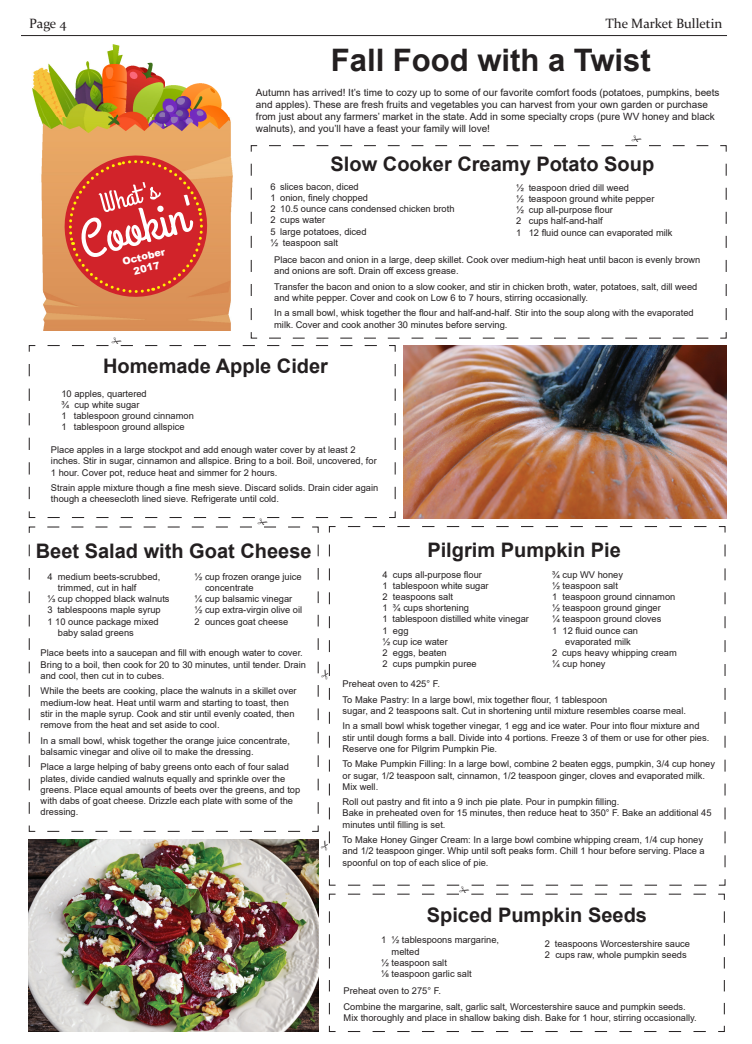
<style>
.page{position:relative;width:752px;height:1044px;background:#fff}
.page>*{position:absolute;margin:0;border:0;box-sizing:border-box;transform-origin:0 0}
.t1{font:700 31px "Arial";color:#231f20}
.t2{font:700 20px "Arial";color:#231f20}
.t3{font:13.5px "Constantia";color:#231f20}
.t4{font:10px/12px "Arial";color:#231f20}
.t5{font:900 10px "Arial";color:#fff}
.t6{font:9.3px/11.2px "Arial";color:#231f20}
</style>
<div class="page">
<hr style="left:21px;top:35px;width:706px;height:1px;background:#231f20">
<img style="left:40px;top:117px;width:193px;height:213px">
<img style="left:32px;top:45px;width:133px;height:72px">
<img style="left:165px;top:83px;width:64px;height:34px">
<svg style="left:29px;top:345px;width:367px;height:173px"></svg>
<svg style="left:328px;top:893px;width:397px;height:139px"></svg>
<svg style="left:29px;top:526px;width:290px;height:306px"></svg>
<svg style="left:57px;top:148px;width:158px;height:157px;background:#db624b"></svg>
<img style="left:29px;top:840px;width:289px;height:191px">
<img style="left:404px;top:345px;width:322px;height:173px">
<svg style="left:250px;top:145px;width:476px;height:194px"></svg>
<svg style="left:263px;top:145px;width:445px;height:1px"></svg>
<svg style="left:41px;top:337px;width:673px;height:9px"></svg>
<svg style="left:342px;top:885px;width:370px;height:10px"></svg>
<svg style="left:41px;top:517px;width:665px;height:11px"></svg>
<svg style="left:318px;top:539px;width:12px;height:334px"></svg>
<p class="t3" style="left:29px;top:15px;width:39px">Page 4</p>
<p class="t3" style="left:605px;top:15px;width:118px">The Market Bulletin</p>
<p class="t1" style="left:331px;top:39px;width:321px">Fall Food with a Twist</p>
<p class="t4" style="left:256px;top:86px;width:465px">Autumn has arrived! It’s time to cozy up to some of our favorite comfort foods (potatoes, pumpkins, beets and apples). These are fresh fruits and vegetables you can harvest from your own garden or purchase from just about any farmers’ market in the state. Add in some specialty crops (pure WV honey and black walnuts), and you’ll have a feast your family will love!</p>
<p class="t5" style="left:121px;top:255px;width:45px;rotate:-14deg">October</p>
<p class="t5" style="left:132px;top:264px;width:28px;rotate:-14deg">2017</p>
<p class="t2" style="left:330px;top:150px;width:325px">Slow Cooker Creamy Potato Soup</p>
<p class="t6" style="left:270px;top:181px;width:90px">6 slices bacon, diced</p>
<p class="t6" style="left:270px;top:192px;width:99px">1 onion, finely chopped</p>
<p class="t6" style="left:270px;top:203px;width:186px">2 10.5 ounce cans condensed chicken broth</p>
<p class="t6" style="left:270px;top:215px;width:56px">2 cups water</p>
<p class="t6" style="left:270px;top:226px;width:98px">5 large potatoes, diced</p>
<p class="t6" style="left:270px;top:237px;width:69px">½ teaspoon salt</p>
<p class="t6" style="left:516px;top:182px;width:114px">½ teaspoon dried dill weed</p>
<p class="t6" style="left:516px;top:193px;width:140px">½ teaspoon ground white pepper</p>
<p class="t6" style="left:516px;top:204px;width:98px">½ cup all-purpose flour</p>
<p class="t6" style="left:516px;top:216px;width:88px">2 cups half-and-half</p>
<p class="t6" style="left:516px;top:227px;width:158px">1 12 fluid ounce can evaporated milk</p>
<p class="t6" style="left:274px;top:254px;width:427px">Place bacon and onion in a large, deep skillet. Cook over medium-high heat until bacon is evenly brown and onions are soft. Drain off excess grease.</p>
<p class="t6" style="left:274px;top:281px;width:425px">Transfer the bacon and onion to a slow cooker, and stir in chicken broth, water, potatoes, salt, dill weed and white pepper. Cover and cook on Low 6 to 7 hours, stirring occasionally.</p>
<p class="t6" style="left:274px;top:307px;width:421px">In a small bowl, whisk together the flour and half-and-half. Stir into the soup along with the evaporated milk. Cover and cook another 30 minutes before serving.</p>
<p class="t2" style="left:103px;top:352px;width:226px">Homemade Apple Cider</p>
<p class="t6" style="left:61px;top:388px;width:87px">10 apples, quartered</p>
<p class="t6" style="left:61px;top:399px;width:80px">¾ cup white sugar</p>
<p class="t6" style="left:61px;top:410px;width:134px">1 tablespoon ground cinnamon</p>
<p class="t6" style="left:61px;top:421px;width:125px">1 tablespoon ground allspice</p>
<p class="t6" style="left:51px;top:444px;width:327px">Place apples in a large stockpot and add enough water cover by at least 2 inches. Stir in sugar, cinnamon and allspice. Bring to a boil. Boil, uncovered, for<br>1 hour. Cover pot, reduce heat and simmer for 2 hours.</p>
<p class="t6" style="left:51px;top:482px;width:329px">Strain apple mixture though a fine mesh sieve. Discard solids. Drain cider again though a cheesecloth lined sieve. Refrigerate until cold.</p>
<p class="t2" style="left:36px;top:537px;width:277px">Beet Salad with Goat Cheese</p>
<p class="t6" style="left:195px;top:571px;width:109px">½ cup frozen orange juice</p>
<p class="t6" style="left:205px;top:582px;width:50px">concentrate</p>
<p class="t6" style="left:195px;top:593px;width:99px">¼ cup balsamic vinegar</p>
<p class="t6" style="left:195px;top:604px;width:109px">½ cup extra-virgin olive oil</p>
<p class="t6" style="left:195px;top:616px;width:95px">2 ounces goat cheese</p>
<p class="t6" style="left:48px;top:571px;width:114px">4 medium beets-scrubbed,</p>
<p class="t6" style="left:58px;top:582px;width:80px">trimmed, cut in half</p>
<p class="t6" style="left:48px;top:593px;width:123px">⅓ cup chopped black walnuts</p>
<p class="t6" style="left:48px;top:604px;width:115px">3 tablespoons maple syrup</p>
<p class="t6" style="left:48px;top:616px;width:113px">1 10 ounce package mixed</p>
<p class="t6" style="left:58px;top:627px;width:77px">baby salad greens</p>
<p class="t6" style="left:41px;top:648px;width:267px">Place beets into a saucepan and fill with enough water to cover.<br>Bring to a boil, then cook for 20 to 30 minutes, until tender. Drain and cool, then cut in to cubes.</p>
<p class="t6" style="left:41px;top:686px;width:257px">While the beets are cooking, place the walnuts in a skillet over medium-low heat. Heat until warm and starting to toast, then stir in the maple syrup. Cook and stir until evenly coated, then remove from the heat and set aside to cool.</p>
<p class="t6" style="left:41px;top:735px;width:251px">In a small bowl, whisk together the orange juice concentrate, balsamic vinegar and olive oil to make the dressing.</p>
<p class="t6" style="left:41px;top:761px;width:261px">Place a large helping of baby greens onto each of four salad plates, divide candied walnuts equally and sprinkle over the greens. Place equal amounts of beets over the greens, and top with dabs of goat cheese. Drizzle each plate with some of the dressing.</p>
<p class="t2" style="left:427px;top:536px;width:195px">Pilgrim Pumpkin Pie</p>
<p class="t6" style="left:552px;top:569px;width:72px">¾ cup WV honey</p>
<p class="t6" style="left:552px;top:580px;width:67px">½ teaspoon salt</p>
<p class="t6" style="left:552px;top:591px;width:125px">1 teaspoon ground cinnamon</p>
<p class="t6" style="left:552px;top:602px;width:110px">½ teaspoon ground ginger</p>
<p class="t6" style="left:552px;top:613px;width:111px">¼ teaspoon ground cloves</p>
<p class="t6" style="left:565px;top:625px;width:74px;text-indent:-13px">1 12 fluid ounce can evaporated milk</p>
<p class="t6" style="left:552px;top:647px;width:126px">2 cups heavy whipping cream</p>
<p class="t6" style="left:552px;top:658px;width:55px">¼ cup honey</p>
<p class="t6" style="left:342px;top:678px;width:99px">Preheat oven to 425° F.</p>
<p class="t6" style="left:342px;top:694px;width:266px">To Make Pastry: In a large bowl, mix together flour, 1 tablespoon</p>
<p class="t6" style="left:342px;top:705px;width:345px">sugar, and 2 teaspoons salt. Cut in shortening until mixture resembles coarse meal.</p>
<p class="t6" style="left:342px;top:720px;width:368px">In a small bowl whisk together vinegar, 1 egg and ice water. Pour into flour mixture and stir until dough forms a ball. Divide into 4 portions. Freeze 3 of them or use for other pies.<br>Reserve one for Pilgrim Pumpkin Pie.</p>
<p class="t6" style="left:342px;top:758px;width:374px">To Make Pumpkin Filling: In a large bowl, combine 2 beaten eggs, pumpkin, 3/4 cup honey or sugar, 1/2 teaspoon salt, cinnamon, 1/2 teaspoon ginger, cloves and evaporated milk.<br>Mix well.</p>
<p class="t6" style="left:342px;top:796px;width:278px">Roll out pastry and fit into a 9 inch pie plate. Pour in pumpkin filling.</p>
<p class="t6" style="left:342px;top:808px;width:370px">Bake in preheated oven for 15 minutes, then reduce heat to 350° F. Bake an additional 45 minutes until filling is set.</p>
<p class="t6" style="left:342px;top:834px;width:363px">To Make Honey Ginger Cream: In a large bowl combine whipping cream, 1/4 cup honey and 1/2 teaspoon ginger. Whip until soft peaks form. Chill 1 hour before serving. Place a spoonful on top of each slice of pie.</p>
<p class="t6" style="left:382px;top:569px;width:101px">4 cups all-purpose flour</p>
<p class="t6" style="left:382px;top:580px;width:107px">1 tablespoon white sugar</p>
<p class="t6" style="left:382px;top:591px;width:72px">2 teaspoons salt</p>
<p class="t6" style="left:382px;top:602px;width:88px">1 ¾ cups shortening</p>
<p class="t6" style="left:382px;top:613px;width:148px">1 tablespoon distilled white vinegar</p>
<p class="t6" style="left:382px;top:625px;width:27px">1 egg</p>
<p class="t6" style="left:382px;top:636px;width:67px">½ cup ice water</p>
<p class="t6" style="left:382px;top:647px;width:66px">2 eggs, beaten</p>
<p class="t6" style="left:382px;top:658px;width:96px">2 cups pumpkin puree</p>
<p class="t2" style="left:427px;top:901px;width:222px">Spiced Pumpkin Seeds</p>
<p class="t6" style="left:391px;top:935px;width:109px;text-indent:-10px">1 ½ tablespoons margarine, melted</p>
<p class="t6" style="left:381px;top:957px;width:67px">½ teaspoon salt</p>
<p class="t6" style="left:381px;top:968px;width:92px">⅛ teaspoon garlic salt</p>
<p class="t6" style="left:343px;top:985px;width:99px">Preheat oven to 275° F.</p>
<p class="t6" style="left:343px;top:1001px;width:343px">Combine the margarine, salt, garlic salt, Worcestershire sauce and pumpkin seeds.</p>
<p class="t6" style="left:343px;top:1012px;width:354px">Mix thoroughly and place in shallow baking dish. Bake for 1 hour, stirring occasionally.</p>
<p class="t6" style="left:545px;top:938px;width:147px">2 teaspoons Worcestershire sauce</p>
<p class="t6" style="left:545px;top:949px;width:143px">2 cups raw, whole pumpkin seeds</p>
</div>
